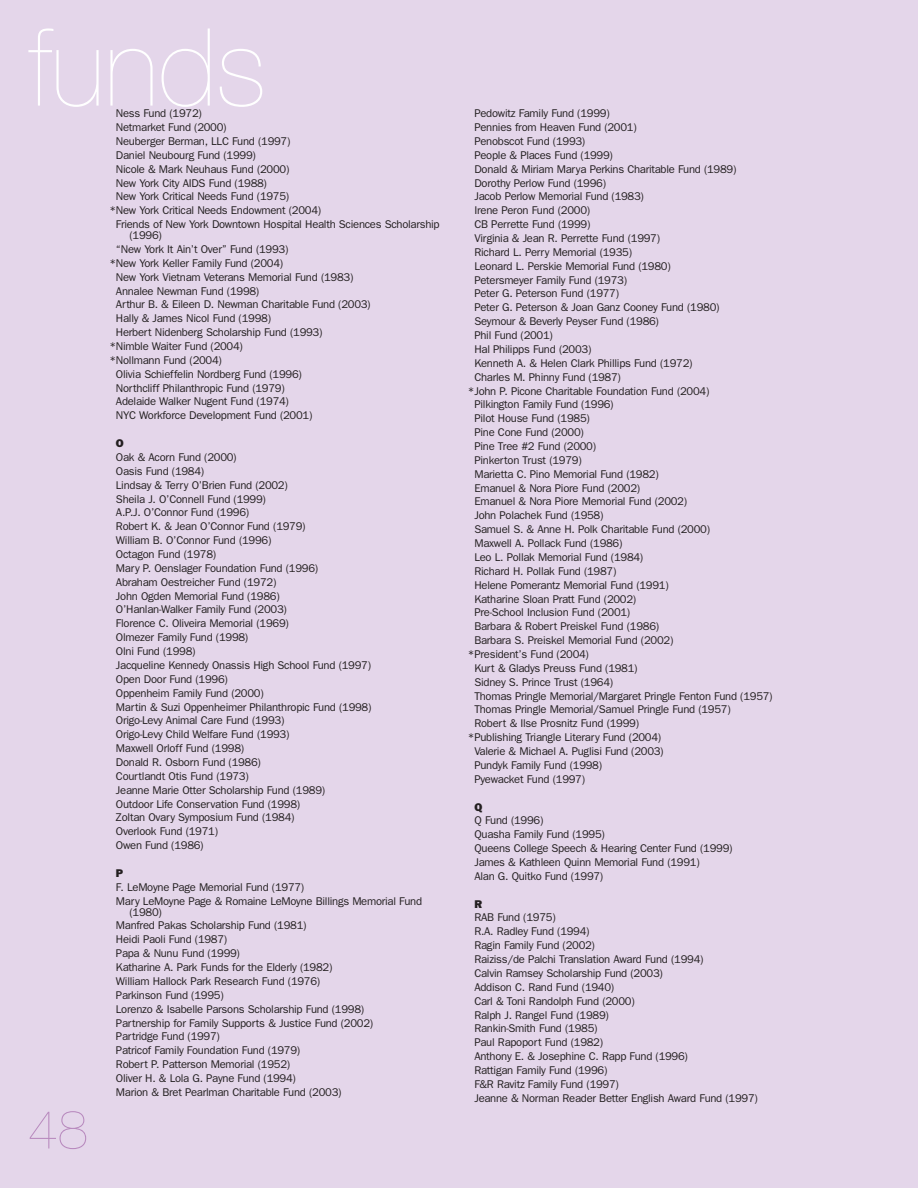
<style>
.page{position:relative;width:918px;height:1188px;background:#e4d6ea}
.page>*{position:absolute;margin:0;border:0;box-sizing:border-box;transform-origin:0 0}
.t1{font:200 108px "Helvetica Neue";color:#fff}
.t2{font:200 54px "Helvetica Neue";color:#b88abe}
.t3{font:11.25px/13.8px "Franklin Gothic";letter-spacing:-.025em;color:#231f20}
.t4{font:800 11.25px "Franklin Gothic";color:#231f20}
</style>
<div class="page">
<h1 class="t1" style="left:28px;top:28px;width:239px">funds</h1>
<h2 class="t2" style="left:28px;top:1110px;width:62px">48</h2>
<p class="t3" style="left:116px;top:107px;width:87px">Ness Fund (1972)</p>
<p class="t3" style="left:116px;top:121px;width:112px">Netmarket Fund (2000)</p>
<p class="t3" style="left:116px;top:135px;width:176px">Neuberger Berman, LLC Fund (1997)</p>
<p class="t3" style="left:116px;top:149px;width:141px">Daniel Neubourg Fund (1999)</p>
<p class="t3" style="left:116px;top:163px;width:175px">Nicole &amp; Mark Neuhaus Fund (2000)</p>
<p class="t3" style="left:116px;top:177px;width:153px">New York City AIDS Fund (1988)</p>
<p class="t3" style="left:116px;top:191px;width:175px">New York Critical Needs Fund (1975)</p>
<p class="t3" style="left:110px;top:204px;width:213px">*New York Critical Needs Endowment (2004)</p>
<p class="t3" style="left:116px;top:218px;width:325px">Friends of New York Downtown Hospital Health Sciences Scholarship</p>
<p class="t3" style="left:129px;top:229px;width:34px">(1996)</p>
<p class="t3" style="left:116px;top:243px;width:174px">“New York It Ain’t Over” Fund (1993)</p>
<p class="t3" style="left:110px;top:257px;width:175px">*New York Keller Family Fund (2004)</p>
<p class="t3" style="left:116px;top:271px;width:239px">New York Vietnam Veterans Memorial Fund (1983)</p>
<p class="t3" style="left:116px;top:285px;width:145px">Annalee Newman Fund (1998)</p>
<p class="t3" style="left:116px;top:299px;width:256px">Arthur B. &amp; Eileen D. Newman Charitable Fund (2003)</p>
<p class="t3" style="left:116px;top:313px;width:157px">Hally &amp; James Nicol Fund (1998)</p>
<p class="t3" style="left:116px;top:326px;width:208px">Herbert Nidenberg Scholarship Fund (1993)</p>
<p class="t3" style="left:110px;top:340px;width:135px">*Nimble Waiter Fund (2004)</p>
<p class="t3" style="left:110px;top:354px;width:114px">*Nollmann Fund (2004)</p>
<p class="t3" style="left:116px;top:368px;width:187px">Olivia Schieffelin Nordberg Fund (1996)</p>
<p class="t3" style="left:116px;top:382px;width:170px">Northcliff Philanthropic Fund (1979)</p>
<p class="t3" style="left:116px;top:396px;width:175px">Adelaide Walker Nugent Fund (1974)</p>
<p class="t3" style="left:116px;top:410px;width:198px">NYC Workforce Development Fund (2001)</p>
<p class="t4" style="left:116px;top:439px;width:9px">O</p>
<p class="t3" style="left:116px;top:451px;width:257px">Oak &amp; Acorn Fund (2000)<br>Oasis Fund (1984)<br>Lindsay &amp; Terry O’Brien Fund (2002)<br>Sheila J. O’Connell Fund (1999)<br>A.P.J. O’Connor Fund (1996)<br>Robert K. &amp; Jean O’Connor Fund (1979)<br>William B. O’Connor Fund (1996)<br>Octagon Fund (1978)<br>Mary P. Oenslager Foundation Fund (1996)<br>Abraham Oestreicher Fund (1972)<br>John Ogden Memorial Fund (1986)<br>O’Hanlan-Walker Family Fund (2003)<br>Florence C. Oliveira Memorial (1969)<br>Olmezer Family Fund (1998)<br>Olni Fund (1998)<br>Jacqueline Kennedy Onassis High School Fund (1997)<br>Open Door Fund (1996)<br>Oppenheim Family Fund (2000)<br>Martin &amp; Suzi Oppenheimer Philanthropic Fund (1998)<br>Origo-Levy Animal Care Fund (1993)<br>Origo-Levy Child Welfare Fund (1993)<br>Maxwell Orloff Fund (1998)<br>Donald R. Osborn Fund (1986)<br>Courtlandt Otis Fund (1973)<br>Jeanne Marie Otter Scholarship Fund (1989)<br>Outdoor Life Conservation Fund (1998)<br>Zoltan Ovary Symposium Fund (1984)<br>Overlook Fund (1971)<br>Owen Fund (1986)</p>
<p class="t4" style="left:116px;top:869px;width:9px">P</p>
<p class="t3" style="left:116px;top:881px;width:308px">F. LeMoyne Page Memorial Fund (1977)<br>Mary LeMoyne Page &amp; Romaine LeMoyne Billings Memorial Fund</p>
<p class="t3" style="left:116px;top:906px;width:259px;text-indent:14px">(1980)<br>Manfred Pakas Scholarship Fund (1981)<br>Heidi Paoli Fund (1987)<br>Papa &amp; Nunu Fund (1999)<br>Katharine A. Park Funds for the Elderly (1982)<br>William Hallock Park Research Fund (1976)<br>Parkinson Fund (1995)<br>Lorenzo &amp; Isabelle Parsons Scholarship Fund (1998)<br>Partnership for Family Supports &amp; Justice Fund (2002)<br>Partridge Fund (1997)<br>Patricof Family Foundation Fund (1979)<br>Robert P. Patterson Memorial (1952)<br>Oliver H. &amp; Lola G. Payne Fund (1994)<br>Marion &amp; Bret Pearlman Charitable Fund (2003)</p>
<p class="t3" style="left:474px;top:107px;width:137px">Pedowitz Family Fund (1999)</p>
<p class="t3" style="left:474px;top:121px;width:164px">Pennies from Heaven Fund (2001)</p>
<p class="t3" style="left:474px;top:135px;width:112px">Penobscot Fund (1993)</p>
<p class="t3" style="left:474px;top:149px;width:140px">People &amp; Places Fund (1999)</p>
<p class="t3" style="left:474px;top:163px;width:263px">Donald &amp; Miriam Marya Perkins Charitable Fund (1989)</p>
<p class="t3" style="left:474px;top:177px;width:133px">Dorothy Perlow Fund (1996)</p>
<p class="t3" style="left:474px;top:191px;width:171px">Jacob Perlow Memorial Fund (1983)</p>
<p class="t3" style="left:474px;top:204px;width:117px">Irene Peron Fund (2000)</p>
<p class="t3" style="left:474px;top:218px;width:117px">CB Perrette Fund (1999)</p>
<p class="t3" style="left:474px;top:232px;width:187px">Virginia &amp; Jean R. Perrette Fund (1997)</p>
<p class="t3" style="left:474px;top:246px;width:159px">Richard L. Perry Memorial (1935)</p>
<p class="t3" style="left:474px;top:260px;width:198px">Leonard L. Perskie Memorial Fund (1980)</p>
<p class="t3" style="left:474px;top:274px;width:154px">Petersmeyer Family Fund (1973)</p>
<p class="t3" style="left:474px;top:288px;width:146px">Peter G. Peterson Fund (1977)</p>
<p class="t3" style="left:474px;top:302px;width:247px">Peter G. Peterson &amp; Joan Ganz Cooney Fund (1980)</p>
<p class="t3" style="left:474px;top:315px;width:186px">Seymour &amp; Beverly Peyser Fund (1986)</p>
<p class="t3" style="left:474px;top:329px;width:80px">Phil Fund (2001)</p>
<p class="t3" style="left:474px;top:343px;width:118px">Hal Philipps Fund (2003)</p>
<p class="t3" style="left:474px;top:357px;width:220px">Kenneth A. &amp; Helen Clark Phillips Fund (1972)</p>
<p class="t3" style="left:474px;top:371px;width:148px">Charles M. Phinny Fund (1987)</p>
<p class="t3" style="left:468px;top:385px;width:243px">*John P. Picone Charitable Foundation Fund (2004)</p>
<p class="t3" style="left:474px;top:399px;width:141px">Pilkington Family Fund (1996)</p>
<p class="t3" style="left:474px;top:412px;width:117px">Pilot House Fund (1985)</p>
<p class="t3" style="left:474px;top:426px;width:111px">Pine Cone Fund (2000)</p>
<p class="t3" style="left:474px;top:440px;width:123px">Pine Tree #2 Fund (2000)</p>
<p class="t3" style="left:474px;top:454px;width:109px">Pinkerton Trust (1979)</p>
<p class="t3" style="left:474px;top:468px;width:186px">Marietta C. Pino Memorial Fund (1982)</p>
<p class="t3" style="left:474px;top:482px;width:167px">Emanuel &amp; Nora Piore Fund (2002)</p>
<p class="t3" style="left:474px;top:496px;width:214px">Emanuel &amp; Nora Piore Memorial Fund (2002)</p>
<p class="t3" style="left:474px;top:510px;width:131px">John Polachek Fund (1958)</p>
<p class="t3" style="left:474px;top:523px;width:237px">Samuel S. &amp; Anne H. Polk Charitable Fund (2000)</p>
<p class="t3" style="left:474px;top:537px;width:150px">Maxwell A. Pollack Fund (1986)</p>
<p class="t3" style="left:474px;top:551px;width:170px">Leo L. Pollak Memorial Fund (1984)</p>
<p class="t3" style="left:474px;top:565px;width:143px">Richard H. Pollak Fund (1987)</p>
<p class="t3" style="left:474px;top:579px;width:196px">Helene Pomerantz Memorial Fund (1991)</p>
<p class="t3" style="left:474px;top:593px;width:163px">Katharine Sloan Pratt Fund (2002)</p>
<p class="t3" style="left:474px;top:607px;width:157px">Pre-School Inclusion Fund (2001)</p>
<p class="t3" style="left:474px;top:620px;width:186px">Barbara &amp; Robert Preiskel Fund (1986)</p>
<p class="t3" style="left:474px;top:634px;width:200px">Barbara S. Preiskel Memorial Fund (2002)</p>
<p class="t3" style="left:468px;top:648px;width:123px">*President’s Fund (2004)</p>
<p class="t3" style="left:474px;top:662px;width:165px">Kurt &amp; Gladys Preuss Fund (1981)</p>
<p class="t3" style="left:474px;top:676px;width:140px">Sidney S. Prince Trust (1964)</p>
<p class="t3" style="left:474px;top:690px;width:300px">Thomas Pringle Memorial/Margaret Pringle Fenton Fund (1957)</p>
<p class="t3" style="left:474px;top:704px;width:258px">Thomas Pringle Memorial/Samuel Pringle Fund (1957)</p>
<p class="t3" style="left:474px;top:718px;width:166px">Robert &amp; Ilse Prosnitz Fund (1999)</p>
<p class="t3" style="left:468px;top:731px;width:195px">*Publishing Triangle Literary Fund (2004)</p>
<p class="t3" style="left:474px;top:745px;width:191px">Valerie &amp; Michael A. Puglisi Fund (2003)</p>
<p class="t3" style="left:474px;top:759px;width:129px">Pundyk Family Fund (1998)</p>
<p class="t3" style="left:474px;top:773px;width:112px">Pyewacket Fund (1997)</p>
<p class="t4" style="left:474px;top:803px;width:9px">Q</p>
<p class="t3" style="left:474px;top:815px;width:260px">Q Fund (1996)<br>Quasha Family Fund (1995)<br>Queens College Speech &amp; Hearing Center Fund (1999)<br>James &amp; Kathleen Quinn Memorial Fund (1991)<br>Alan G. Quitko Fund (1997)</p>
<p class="t4" style="left:474px;top:900px;width:9px">R</p>
<p class="t3" style="left:474px;top:912px;width:285px">RAB Fund (1975)<br>R.A. Radley Fund (1994)<br>Ragin Family Fund (2002)<br>Raiziss/de Palchi Translation Award Fund (1994)<br>Calvin Ramsey Scholarship Fund (2003)<br>Addison C. Rand Fund (1940)<br>Carl &amp; Toni Randolph Fund (2000)<br>Ralph J. Rangel Fund (1989)<br>Rankin-Smith Fund (1985)<br>Paul Rapoport Fund (1982)<br>Anthony E. &amp; Josephine C. Rapp Fund (1996)<br>Rattigan Family Fund (1996)<br>F&amp;R Ravitz Family Fund (1997)<br>Jeanne &amp; Norman Reader Better English Award Fund (1997)</p>
</div>
